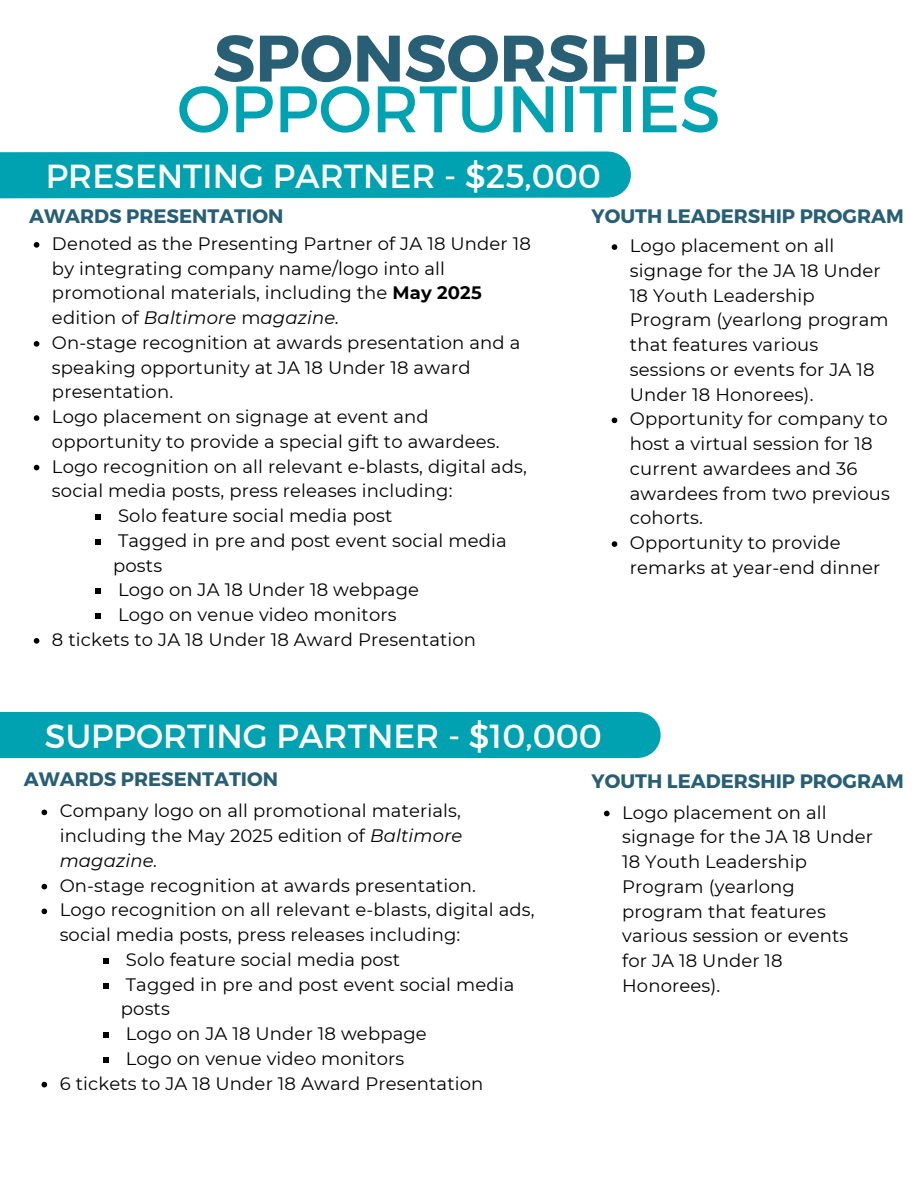
<style>
.page{position:relative;width:918px;height:1188px;background:#fff}
.page>*{position:absolute;margin:0;border:0;box-sizing:border-box;transform-origin:0 0}
.t1{font:65.55px "Montserrat";color:#00a2b2}
.t2{font:700 65.55px "Montserrat";color:#285f74}
.t3{font:33.3px "Montserrat";color:#fff}
.t4{font:700 19.5px "Montserrat";color:#285f74}
.t5{font:18px/24.8px "Montserrat";letter-spacing:.01em;color:#000}
.s1{font-weight:700}
.s2{font-style:italic}
</style>
<div class="page">
<svg style="left:34px;top:242px;width:5px;height:6px"></svg>
<svg style="left:34px;top:341px;width:5px;height:6px"></svg>
<svg style="left:34px;top:415px;width:5px;height:6px"></svg>
<svg style="left:34px;top:465px;width:5px;height:5px"></svg>
<svg style="left:96px;top:514px;width:5px;height:6px"></svg>
<svg style="left:96px;top:539px;width:5px;height:6px"></svg>
<svg style="left:96px;top:589px;width:5px;height:5px"></svg>
<svg style="left:96px;top:613px;width:5px;height:6px"></svg>
<svg style="left:34px;top:638px;width:5px;height:6px"></svg>
<svg style="left:612px;top:244px;width:5px;height:6px"></svg>
<svg style="left:612px;top:418px;width:5px;height:5px"></svg>
<svg style="left:612px;top:541px;width:5px;height:6px"></svg>
<div style="left:0;top:151px;width:631px;height:48px;background:#00a2b2"></div>
<div style="left:0;top:712px;width:638px;height:46px;background:#00a2b2"></div>
<svg style="left:604px;top:811px;width:6px;height:5px"></svg>
<svg style="left:42px;top:810px;width:5px;height:5px"></svg>
<svg style="left:42px;top:884px;width:5px;height:5px"></svg>
<svg style="left:42px;top:909px;width:5px;height:5px"></svg>
<svg style="left:103px;top:958px;width:6px;height:6px"></svg>
<svg style="left:103px;top:983px;width:6px;height:5px"></svg>
<svg style="left:103px;top:1032px;width:6px;height:6px"></svg>
<svg style="left:103px;top:1057px;width:6px;height:6px"></svg>
<svg style="left:42px;top:1082px;width:5px;height:5px"></svg>
<p class="t2" style="left:213px;top:16px;width:495px">SPONSORSHIP</p>
<p class="t1" style="left:177px;top:66px;width:545px">OPPORTUNITIES</p>
<p class="t3" style="left:46px;top:155px;width:556px">PRESENTING PARTNER - $25,000</p>
<p class="t4" style="left:29px;top:204px;width:256px">AWARDS PRESENTATION</p>
<h1 class="t5" style="left:52px;top:231px;width:480px">Denoted as the Presenting Partner of JA 18 Under 18 by integrating company name/logo into all promotional materials, including the <span class="s1">May 2025 </span>edition of <span class="s2">Baltimore</span> m<span class="s2">agazine.</span></h1>
<h2 class="t5" style="left:52px;top:330px;width:470px">On-stage recognition at awards presentation and a speaking opportunity at JA 18 Under 18 award presentation.</h2>
<p class="t5" style="left:52px;top:404px;width:449px">Logo placement on signage at event and opportunity to provide a special gift to awardees.</p>
<h3 class="t5" style="left:52px;top:454px;width:476px">Logo recognition on all relevant e-blasts, digital ads, social media posts, press releases including:</h3>
<h4 class="t5" style="left:118px;top:503px;width:276px">Solo feature social media post</h4>
<h4 class="t5" style="left:113px;top:528px;width:395px">Tagged in pre and post event social media posts</h4>
<p class="t5" style="left:118px;top:578px;width:303px">Logo on JA 18 Under 18 webpage</p>
<p class="t5" style="left:118px;top:602px;width:280px">Logo on venue video monitors</p>
<p class="t5" style="left:52px;top:627px;width:426px">8 tickets to JA 18 Under 18 Award Presentation</p>
<h3 class="t4" style="left:592px;top:204px;width:314px">YOUTH LEADERSHIP PROGRAM</h3>
<p class="t5" style="left:630px;top:233px;width:260px">Logo placement on all signage for the JA 18 Under<br>18 Youth Leadership<br>Program (yearlong program that features various sessions or events for JA 18<br>Under 18 Honorees).</p>
<p class="t5" style="left:630px;top:407px;width:261px">Opportunity for company to host a virtual session for 18 current awardees and 36 awardees from two previous cohorts.</p>
<p class="t5" style="left:630px;top:530px;width:252px">Opportunity to provide remarks at year-end dinner</p>
<p class="t3" style="left:45px;top:714px;width:558px">SUPPORTING PARTNER - $10,000</p>
<p class="t4" style="left:24px;top:767px;width:256px">AWARDS PRESENTATION</p>
<h4 class="t5" style="left:60px;top:799px;width:404px;text-align:justify">Company logo on all promotional materials, including the May 2025 edition of <span class="s2">Baltimore magazine.</span></h4>
<p class="t5" style="left:60px;top:873px;width:418px">On-stage recognition at awards presentation.</p>
<p class="t5" style="left:60px;top:898px;width:476px">Logo recognition on all relevant e-blasts, digital ads, social media posts, press releases including:</p>
<p class="t5" style="left:126px;top:947px;width:276px">Solo feature social media post</p>
<p class="t5" style="left:121px;top:972px;width:395px">Tagged in pre and post event social media posts</p>
<p class="t5" style="left:126px;top:1021px;width:303px">Logo on JA 18 Under 18 webpage</p>
<p class="t5" style="left:126px;top:1046px;width:280px">Logo on venue video monitors</p>
<p class="t5" style="left:60px;top:1071px;width:425px">6 tickets to JA 18 Under 18 Award Presentation</p>
<h4 class="t4" style="left:592px;top:768px;width:314px">YOUTH LEADERSHIP PROGRAM</h4>
<p class="t5" style="left:622px;top:800px;width:252px">Logo placement on all signage for the JA 18 Under<br>18 Youth Leadership<br>Program (yearlong program that features various session or events for JA 18 Under 18<br>Honorees).</p>
</div>
